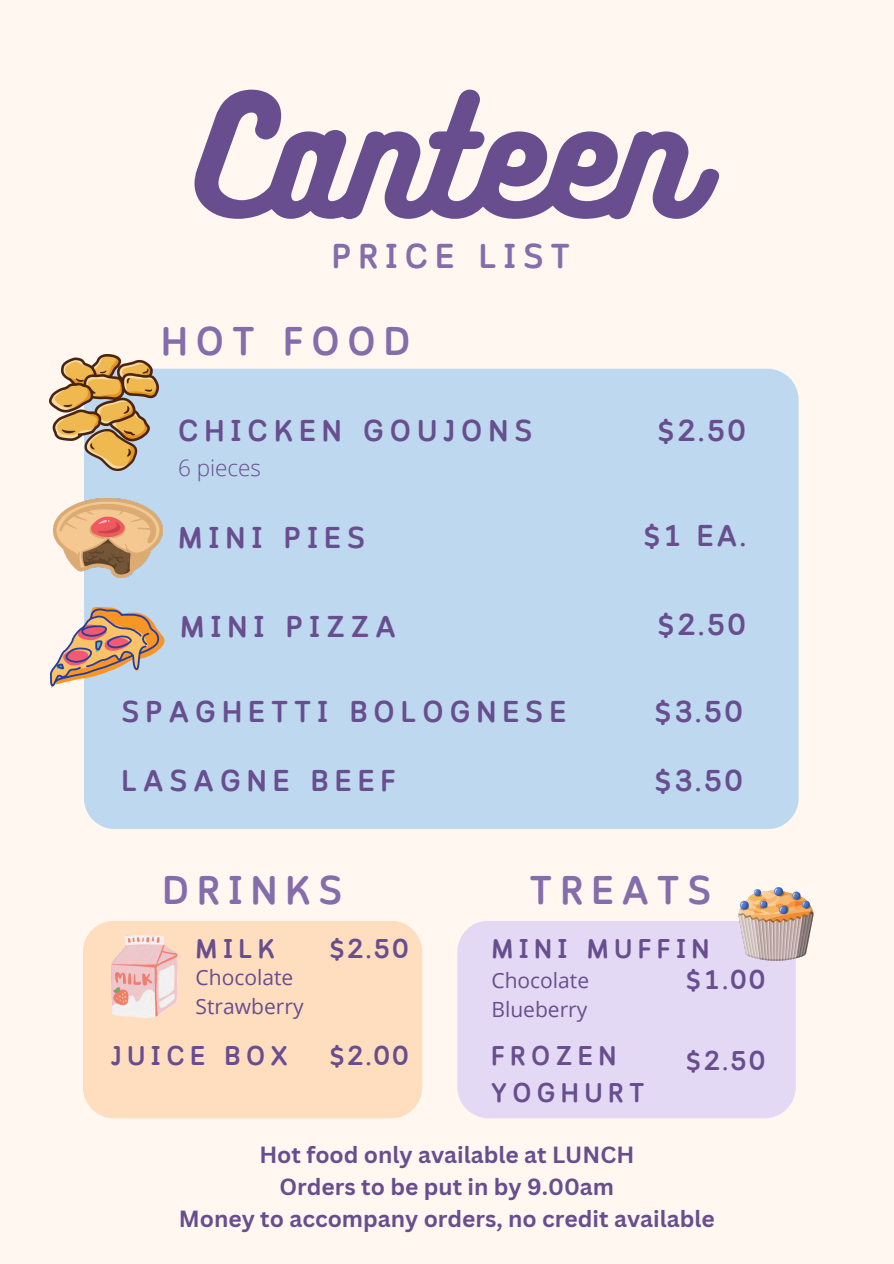
<style>
.page{position:relative;width:894px;height:1264px;background:#fff}
.page>*{position:absolute;margin:0;border:0;box-sizing:border-box;transform-origin:0 0}
.t1{font:148.8px "Bukhari Script";color:#684e8f}
.t2{font:600 39.9px "Cloud Soft";letter-spacing:.2em;color:#856cab}
.t3{font:600 34.35px "Cloud Soft";letter-spacing:.2em;color:#856cab}
.t4{font:600 30px "Cloud Soft";letter-spacing:.2em;color:#684e8f}
.t5{font:600 27px/37.2px "Cloud Soft";letter-spacing:.2em;color:#684e8f}
.t6{font:700 22.8px/31.8px "Canva Sans";color:#684e8f;text-align:center}
.t7{font:300 22.5px "Open Sans";color:#684e8f}
.t8{font:21px "Open Sans";color:#684e8f}
</style>
<div class="page">
<div style="left:0;top:0;width:893px;height:1263px;background:#fff7f0"></div>
<div style="left:83px;top:920px;width:339px;height:198px;background:#ffdec0;border-radius:31px"></div>
<div style="left:457px;top:920px;width:338px;height:198px;background:#e4d9f4;border-radius:31px"></div>
<div style="left:84px;top:369px;width:714px;height:460px;background:#bdd8ef;border-radius:31px"></div>
<img style="left:111px;top:935px;width:67px;height:82px">
<img style="left:738px;top:887px;width:75px;height:73px">
<svg style="left:50px;top:607px;width:114px;height:81px"></svg>
<img style="left:53px;top:499px;width:110px;height:78px">
<img style="left:50px;top:354px;width:109px;height:116px">
<p class="t1" style="left:198px;top:60px;width:498px">Canteen</p>
<h4 class="t3" style="left:331px;top:236px;width:240px">PRICE LIST</h4>
<h2 class="t2" style="left:161px;top:318px;width:250px">HOT FOOD</h2>
<h4 class="t4" style="left:178px;top:413px;width:356px">CHICKEN GOUJONS</h4>
<p class="t7" style="left:178px;top:452px;width:84px">6 pieces</p>
<h4 class="t4" style="left:657px;top:413px;width:90px">$2.50</h4>
<h4 class="t4" style="left:178px;top:520px;width:189px">MINI PIES</h4>
<h4 class="t4" style="left:643px;top:518px;width:104px">$1 EA.</h4>
<p class="t4" style="left:180px;top:609px;width:217px">MINI PIZZA</p>
<h5 class="t4" style="left:657px;top:607px;width:90px">$2.50</h5>
<p class="t4" style="left:121px;top:694px;width:446px">SPAGHETTI BOLOGNESE</p>
<h5 class="t4" style="left:654px;top:694px;width:90px">$3.50</h5>
<p class="t4" style="left:121px;top:763px;width:276px">LASAGNE BEEF</p>
<p class="t4" style="left:654px;top:763px;width:90px">$3.50</p>
<h1 class="t2" style="left:162px;top:867px;width:181px">DRINKS</h1>
<h3 class="t2" style="left:529px;top:867px;width:183px">TREATS</h3>
<h4 class="t5" style="left:195px;top:932px;width:81px">MILK</h4>
<h4 class="t8" style="left:195px;top:962px;width:99px">Chocolate</h4>
<h4 class="t8" style="left:195px;top:992px;width:109px">Strawberry</h4>
<h4 class="t5" style="left:329px;top:932px;width:81px">$2.50</h4>
<p class="t5" style="left:491px;top:932px;width:219px">MINI MUFFIN</p>
<h2 class="t8" style="left:491px;top:965px;width:99px">Chocolate</h2>
<h2 class="t8" style="left:491px;top:994px;width:97px">Blueberry</h2>
<p class="t5" style="left:685px;top:963px;width:81px">$1.00</p>
<h4 class="t5" style="left:111px;top:1039px;width:178px">JUICE BOX</h4>
<p class="t5" style="left:329px;top:1039px;width:81px">$2.00</p>
<h5 class="t5" style="left:491px;top:1039px;width:155px">FROZEN<br>YOGHURT</h5>
<h5 class="t5" style="left:685px;top:1044px;width:81px">$2.50</h5>
<p class="t6" style="left:179px;top:1138px;width:537px">Hot food only available at LUNCH<br>Orders to be put in by 9.00am<br>Money to accompany orders, no credit available</p>
</div>
